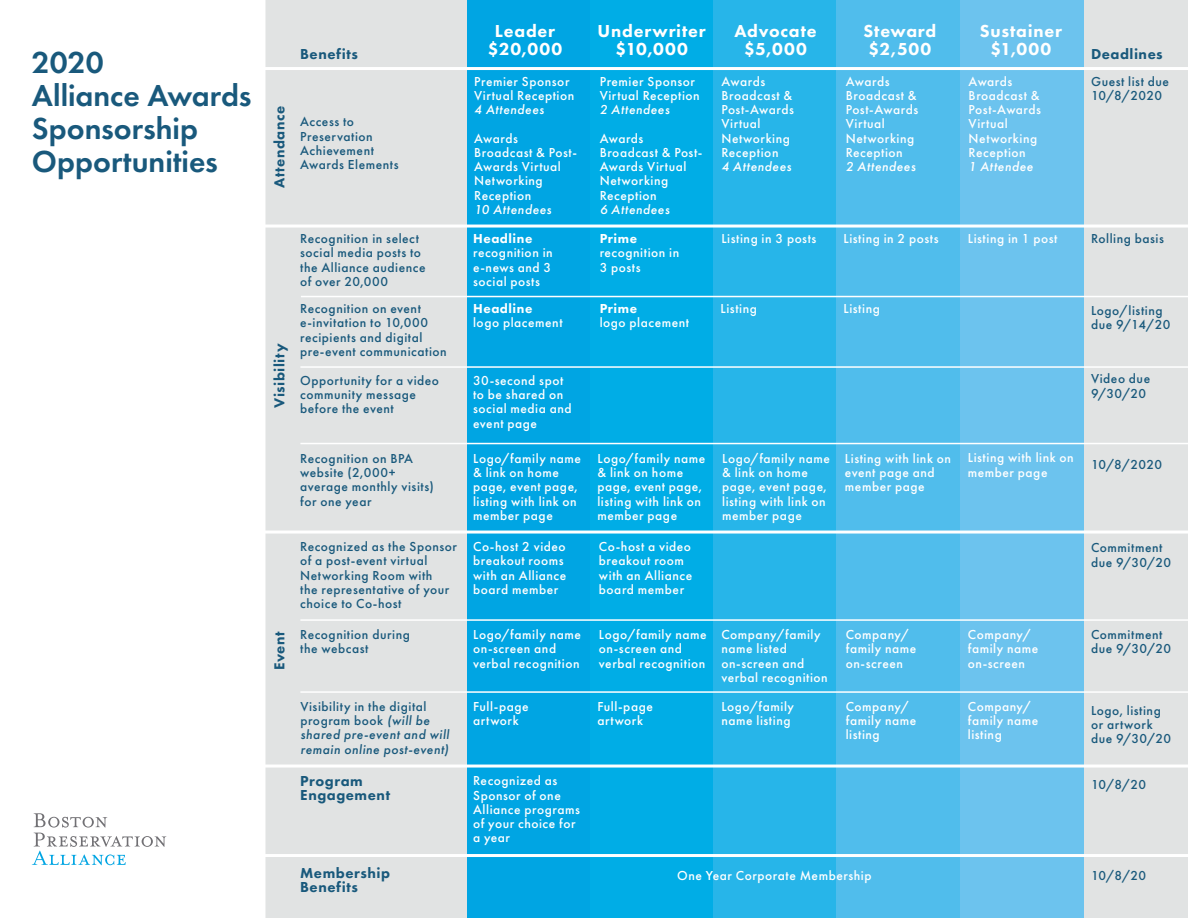
<style>
.page{position:relative;width:1188px;height:918px;background:#fff}
.page>*{position:absolute;margin:0;border:0;box-sizing:border-box;transform-origin:0 0}
.Big_Text{font:600 31.5px "Futura PT";color:#19597c}
.Donor_Header{font:800 18px "Futura PT";letter-spacing:.045em;color:#fff}
.Donor_Header-2{font:800 15px "Futura PT";letter-spacing:.035em;color:#19597c}
.Donor_Header-3{font:500 13.5px/14.2px "Futura PT";letter-spacing:.04em;color:#fff}
.Donor_Header-4{font:500 13.5px/14.2px "Futura PT";letter-spacing:.04em;color:#19597c}
.Donor_Header-5{font:italic 500 13.5px/14.2px "Futura PT";letter-spacing:.04em;color:#19597c}
.Donor_Header-6{font:italic 500 13.5px "Futura PT";letter-spacing:.04em;color:#fff}
.Donor_Header-7{font:800 13.5px "Futura PT";letter-spacing:.035em;color:#fff}
.s1{font-style:normal}
.s2{font-weight:800}
</style>
<div class="page">
<div style="left:266px;top:0;width:922px;height:918px;background:#e1e3e3"></div>
<div style="left:467px;top:0;width:123px;height:918px;background:#00a5e3"></div>
<div style="left:590px;top:0;width:123px;height:918px;background:#00ade6"></div>
<div style="left:713px;top:0;width:124px;height:918px;background:#27b5e9"></div>
<div style="left:837px;top:0;width:123px;height:918px;background:#50bdec"></div>
<div style="left:960px;top:0;width:123px;height:918px;background:#6cc3ee"></div>
<hr style="left:262px;top:854px;width:926px;height:3px;background:#fff">
<hr style="left:262px;top:765px;width:926px;height:3px;background:#fff">
<hr style="left:262px;top:531px;width:926px;height:3px;background:#fff">
<hr style="left:301px;top:296px;width:887px;height:1px;background:#fff">
<hr style="left:262px;top:225px;width:926px;height:3px;background:#fff">
<hr style="left:262px;top:67px;width:926px;height:3px;background:#fff">
<svg style="left:32px;top:813px;width:134px;height:52px"></svg>
<hr style="left:300px;top:366px;width:888px;height:2px;background:#fff">
<hr style="left:300px;top:443px;width:888px;height:1px;background:#fff">
<hr style="left:300px;top:619px;width:888px;height:2px;background:#fff">
<hr style="left:300px;top:691px;width:888px;height:2px;background:#fff">
<p class="Big_Text" style="left:32px;top:42px;width:73px">2020</p>
<p class="Big_Text" style="left:32px;top:75px;width:221px">Alliance Awards</p>
<p class="Big_Text" style="left:32px;top:108px;width:168px">Sponsorship</p>
<p class="Big_Text" style="left:32px;top:141px;width:188px">Opportunities</p>
<p class="Donor_Header-2" style="left:300px;top:44px;width:59px">Benefits</p>
<p class="Donor_Header-2" style="left:270px;top:188px;width:84px;rotate:-90deg">Attendance</p>
<p class="Donor_Header-4" style="left:300px;top:115px;width:100px">Access to<br>Preservation<br>Achievement<br>Awards Elements</p>
<p class="Donor_Header-2" style="left:270px;top:408px;width:66px;rotate:-90deg">Visibility</p>
<p class="Donor_Header-2" style="left:270px;top:670px;width:40px;rotate:-90deg">Event</p>
<p class="Donor_Header-4" style="left:300px;top:231px;width:127px">Recognition in select social media posts to the Alliance audience of over 20,000</p>
<p class="Donor_Header-4" style="left:300px;top:302px;width:148px">Recognition on event e-invitation to 10,000 recipients and digital pre-event communication</p>
<p class="Donor_Header-4" style="left:300px;top:373px;width:140px">Opportunity for a video community message before the event</p>
<p class="Donor_Header-4" style="left:300px;top:451px;width:135px">Recognition on BPA website (2,000+ average monthly visits) for one year</p>
<p class="Donor_Header-4" style="left:300px;top:540px;width:158px">Recognized as the Sponsor of a post-event virtual<br>Networking Room with<br>the representative of your choice to Co-host</p>
<p class="Donor_Header-4" style="left:300px;top:627px;width:111px">Recognition during the webcast</p>
<p class="Donor_Header-5" style="left:300px;top:699px;width:150px"><span class="s1">Visibility in the digital program book</span> (will be shared pre-event and will remain online post-event)</p>
<p class="Donor_Header-2" style="left:300px;top:772px;width:64px">Program</p>
<p class="Donor_Header-2" style="left:300px;top:786px;width:92px">Engagement</p>
<p class="Donor_Header-2" style="left:300px;top:864px;width:91px">Membership</p>
<p class="Donor_Header-2" style="left:300px;top:877px;width:59px">Benefits</p>
<p class="Donor_Header" style="left:495px;top:20px;width:62px">Leader</p>
<p class="Donor_Header" style="left:488px;top:38px;width:76px">$20,000</p>
<p class="Donor_Header-3" style="left:474px;top:74px;width:102px">Premier Sponsor<br>Virtual Reception</p>
<p class="Donor_Header-6" style="left:474px;top:101px;width:71px">4 Attendees</p>
<p class="Donor_Header-3" style="left:474px;top:131px;width:104px">Awards<br>Broadcast &amp; Post-<br>Awards Virtual<br>Networking<br>Reception</p>
<p class="Donor_Header-6" style="left:474px;top:201px;width:79px">10 Attendees</p>
<p class="Donor_Header-3" style="left:473px;top:231px;width:81px"><span class="s2">Headline </span>recognition in e-news and 3 social posts</p>
<p class="Donor_Header-3" style="left:473px;top:302px;width:91px"><span class="s2">Headline<br></span>logo placement</p>
<p class="Donor_Header-3" style="left:473px;top:373px;width:100px">30-second spot to be shared on social media and event page</p>
<p class="Donor_Header-3" style="left:473px;top:451px;width:109px">Logo/family name &amp; link on home page, event page, listing with link on member page</p>
<p class="Donor_Header-3" style="left:473px;top:540px;width:95px">Co-host 2 video breakout rooms with an Alliance board member</p>
<p class="Donor_Header-3" style="left:473px;top:628px;width:109px">Logo/family name on-screen and verbal recognition</p>
<p class="Donor_Header-3" style="left:473px;top:699px;width:57px">Full-page artwork</p>
<p class="Donor_Header-3" style="left:473px;top:774px;width:108px">Recognized as<br>Sponsor of one<br>Alliance programs of your choice for a year</p>
<p class="Donor_Header" style="left:598px;top:20px;width:110px">Underwriter</p>
<p class="Donor_Header" style="left:616px;top:38px;width:74px">$10,000</p>
<p class="Donor_Header-3" style="left:600px;top:74px;width:102px">Premier Sponsor<br>Virtual Reception</p>
<p class="Donor_Header-6" style="left:600px;top:101px;width:71px">2 Attendees</p>
<p class="Donor_Header-3" style="left:600px;top:131px;width:104px">Awards<br>Broadcast &amp; Post-<br>Awards Virtual<br>Networking<br>Reception</p>
<p class="Donor_Header-6" style="left:600px;top:201px;width:71px">6 Attendees</p>
<p class="Donor_Header-3" style="left:600px;top:231px;width:81px"><span class="s2">Prime </span>recognition in<br>3 posts</p>
<p class="Donor_Header-7" style="left:600px;top:300px;width:39px">Prime</p>
<p class="Donor_Header-3" style="left:600px;top:316px;width:91px">logo placement</p>
<p class="Donor_Header" style="left:734px;top:20px;width:84px">Advocate</p>
<p class="Donor_Header" style="left:744px;top:38px;width:64px">$5,000</p>
<p class="Donor_Header-3" style="left:721px;top:74px;width:74px">Awards<br>Broadcast &amp;<br>Post-Awards<br>Virtual<br>Networking<br>Reception</p>
<p class="Donor_Header-6" style="left:721px;top:158px;width:71px">4 Attendees</p>
<p class="Donor_Header-3" style="left:721px;top:231px;width:97px">Listing in 3 posts</p>
<p class="Donor_Header-3" style="left:721px;top:302px;width:38px">Listing</p>
<p class="Donor_Header" style="left:863px;top:20px;width:75px">Steward</p>
<p class="Donor_Header" style="left:868px;top:38px;width:64px">$2,500</p>
<p class="Donor_Header-3" style="left:846px;top:74px;width:45px">Awards</p>
<p class="Donor_Header-3" style="left:846px;top:88px;width:74px">Broadcast &amp;<br>Post-Awards<br>Virtual<br>Networking<br>Reception</p>
<p class="Donor_Header-6" style="left:846px;top:158px;width:71px">2 Attendees</p>
<p class="Donor_Header-3" style="left:843px;top:231px;width:97px">Listing in 2 posts</p>
<p class="Donor_Header-3" style="left:843px;top:302px;width:38px">Listing</p>
<p class="Donor_Header-3" style="left:597px;top:451px;width:109px">Logo/family name &amp; link on home page, event page, listing with link on member page</p>
<p class="Donor_Header-3" style="left:722px;top:451px;width:109px">Logo/family name &amp; link on home page, event page, listing with link on member page</p>
<p class="Donor_Header-3" style="left:845px;top:451px;width:108px">Listing with link on event page and member page</p>
<p class="Donor_Header-3" style="left:599px;top:540px;width:95px">Co-host a video breakout room with an Alliance board member</p>
<p class="Donor_Header-3" style="left:599px;top:628px;width:109px">Logo/family name on-screen and verbal recognition</p>
<p class="Donor_Header-3" style="left:597px;top:699px;width:57px">Full-page artwork</p>
<p class="Donor_Header-3" style="left:721px;top:628px;width:108px">Company/family name listed on-screen and verbal recognition</p>
<p class="Donor_Header-3" style="left:721px;top:699px;width:74px">Logo/family name listing</p>
<p class="Donor_Header-3" style="left:846px;top:628px;width:72px">Company/ family name on-screen</p>
<p class="Donor_Header-3" style="left:846px;top:699px;width:72px">Company/ family name listing</p>
<p class="Donor_Header-3" style="left:677px;top:868px;width:196px">One Year Corporate Membership</p>
<p class="Donor_Header" style="left:980px;top:20px;width:84px">Sustainer</p>
<p class="Donor_Header" style="left:990px;top:38px;width:62px">$1,000</p>
<p class="Donor_Header-3" style="left:969px;top:74px;width:72px">Awards<br>Broadcast &amp;</p>
<p class="Donor_Header-3" style="left:969px;top:103px;width:74px">Post-Awards<br>Virtual<br>Networking<br>Reception</p>
<p class="Donor_Header-6" style="left:969px;top:158px;width:66px">1 Attendee</p>
<p class="Donor_Header-3" style="left:968px;top:231px;width:91px">Listing in 1 post</p>
<p class="Donor_Header-3" style="left:968px;top:451px;width:108px">Listing with link on member page</p>
<p class="Donor_Header-3" style="left:968px;top:628px;width:72px">Company/ family name on-screen</p>
<p class="Donor_Header-3" style="left:968px;top:699px;width:72px">Company/ family name listing</p>
<p class="Donor_Header-2" style="left:1091px;top:44px;width:73px">Deadlines</p>
<p class="Donor_Header-4" style="left:1091px;top:74px;width:79px">Guest list due<br>10/8/2020</p>
<p class="Donor_Header-4" style="left:1091px;top:231px;width:74px">Rolling basis</p>
<p class="Donor_Header-4" style="left:1091px;top:303px;width:81px">Logo/listing due 9/14/20</p>
<p class="Donor_Header-4" style="left:1091px;top:372px;width:61px">Video due<br>9/30/20</p>
<p class="Donor_Header-4" style="left:1091px;top:457px;width:73px">10/8/2020</p>
<p class="Donor_Header-4" style="left:1091px;top:541px;width:82px">Commitment due 9/30/20</p>
<p class="Donor_Header-4" style="left:1091px;top:628px;width:82px">Commitment due 9/30/20</p>
<p class="Donor_Header-4" style="left:1091px;top:703px;width:82px">Logo, listing or artwork due 9/30/20</p>
<p class="Donor_Header-4" style="left:1091px;top:778px;width:57px">10/8/20</p>
<p class="Donor_Header-4" style="left:1091px;top:868px;width:57px">10/8/20</p>
</div>
